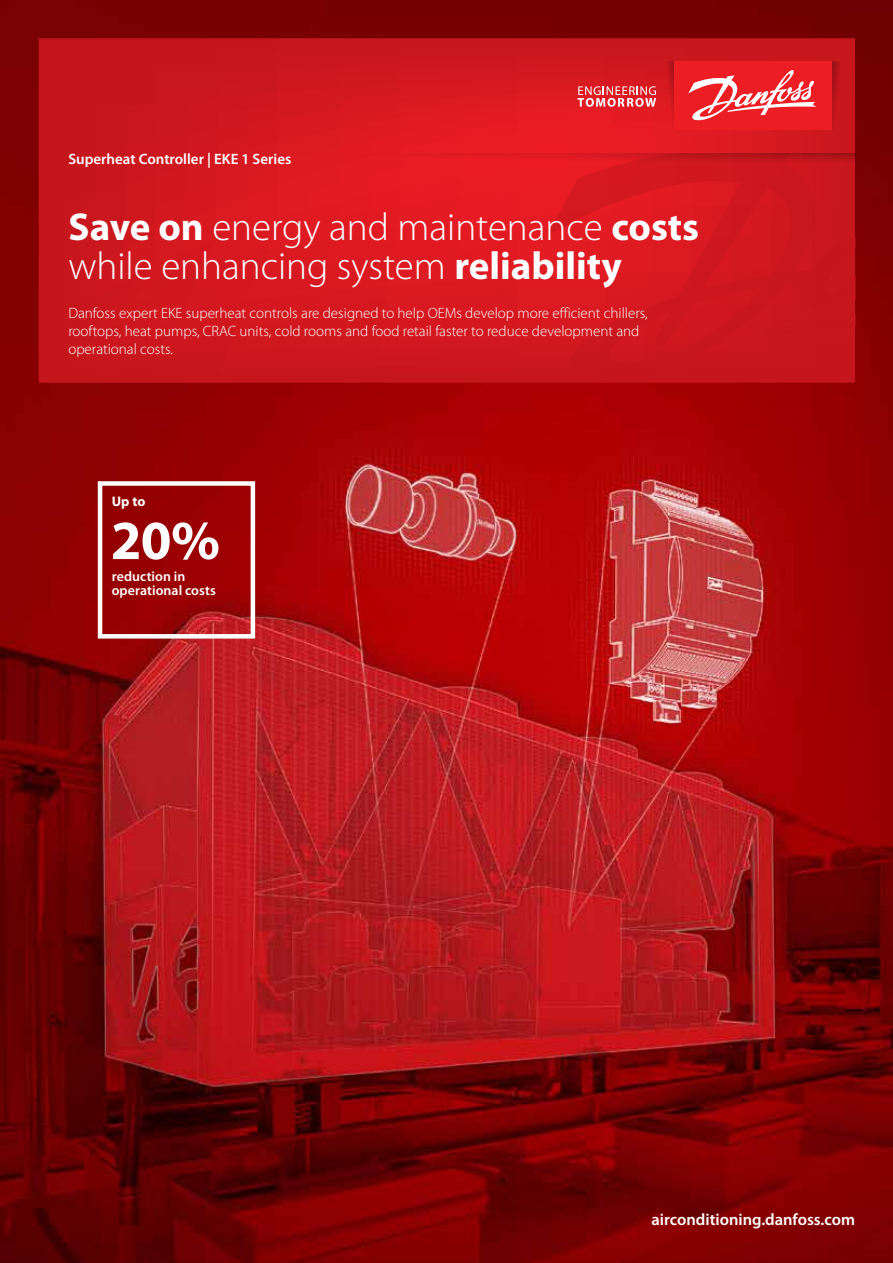
<style>
.page{position:relative;width:893px;height:1263px;background:#fff}
.page>*{position:absolute;margin:0;border:0;box-sizing:border-box;transform-origin:0 0}
.t1{font:700 55.5px "Myriad Pro";color:#fff}
.t2{font:300 39px/39px "Myriad Pro";color:#fff}
.t3{font:600 16.5px "Myriad Pro";color:#fff}
.t4{font:300 15px/18px "Myriad Pro";color:#fff}
.t5{font:600 15px "Myriad Pro";color:#fff}
.t6{font:600 13.8px/13.8px "Myriad Pro";letter-spacing:.005em;color:#fff}
.t7{font:700 13.8px "Myriad Pro";color:#fff}
.s1{font-weight:700}
</style>
<div class="page">
<img style="left:0;top:0;width:893px;height:1263px">
<svg style="left:39px;top:38px;width:816px;height:345px;background:#d3181f"></svg>
<svg style="left:547px;top:166px;width:308px;height:217px;background:#d0171e"></svg>
<div style="left:98px;top:481px;width:157px;height:158px;border:4px solid #fff"></div>
<svg style="left:832px;top:61px;width:13px;height:69px"></svg>
<svg style="left:662px;top:61px;width:12px;height:69px"></svg>
<svg style="left:358px;top:153px;width:497px;height:13px;background:#d4181f"></svg>
<div style="left:674px;top:61px;width:158px;height:69px;background:#ed1d24"></div>
<svg style="left:577px;top:86px;width:79px;height:21px;background:#e8676c"></svg>
<svg style="left:688px;top:70px;width:128px;height:51px"></svg>
<p class="t5" style="left:68px;top:151px;width:225px">Superheat Controller | EKE 1 Series</p>
<h2 class="t2" style="left:68px;top:208px;width:632px"><span class="s1">Save on</span> energy and maintenance <span class="s1">costs </span>while enhancing system <span class="s1">reliability</span></h2>
<p class="t4" style="left:68px;top:304px;width:581px">Danfoss expert EKE superheat controls are designed to help OEMs develop more efficient chillers, rooftops, heat pumps, CRAC units, cold rooms and food retail faster to reduce development and operational costs.</p>
<p class="t7" style="left:112px;top:493px;width:35px">Up to</p>
<h1 class="t1" style="left:111px;top:509px;width:111px">20%</h1>
<p class="t6" style="left:112px;top:570px;width:106px">reduction in operational costs</p>
<p class="t3" style="left:652px;top:1210px;width:205px">airconditioning.danfoss.com</p>
</div>
